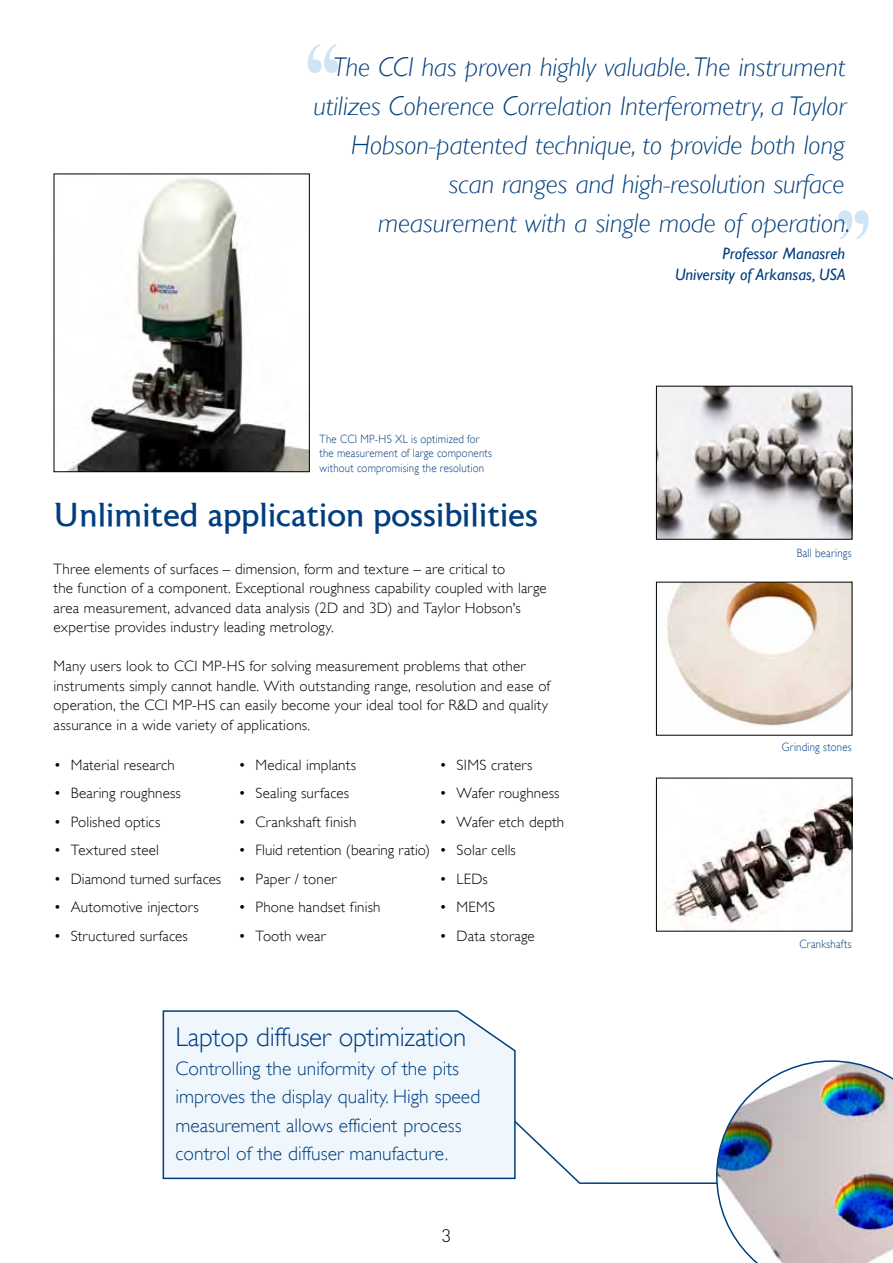
<style>
.page{position:relative;width:893px;height:1263px;background:#fff}
.page>*{position:absolute;margin:0;border:0;box-sizing:border-box;transform-origin:0 0}
.t1{font:120px "Astoria Roman";color:#cfe5f6}
.t2{font:33px "Astoria Roman";color:#003e7e}
.t3{font:italic 300 27px/39px "Gill Sans";color:#003e7e;text-align:right}
.t4{font:300 27px "Gill Alt One";letter-spacing:-.01em;color:#003e7e}
.t5{font:300 19.5px/28.5px "Gill Alt One";color:#003e7e}
.t6{font:300 18px "DIN";color:#000}
.t7{font:italic 16.5px/21px "Gill Sans";color:#003e7e;text-align:right}
.t8{font:300 15px/19.5px "Gill Alt One";letter-spacing:.01em;color:#000}
.t9{font:300 12px/14.4px "Gill Alt One";letter-spacing:.02em;color:#003e7e;scale:.9 1}
</style>
<div class="page">
<svg style="left:516px;top:1060px;width:377px;height:203px"></svg>
<img style="left:666px;top:584px;width:184px;height:142px">
<img style="left:658px;top:388px;width:192px;height:150px">
<div style="left:656px;top:386px;width:196px;height:154px;border:1px solid #000"></div>
<img style="left:667px;top:794px;width:183px;height:135px">
<div style="left:656px;top:778px;width:196px;height:153px;border:1px solid #000"></div>
<div style="left:162px;top:1010px;width:354px;height:170px;background:#f0f7fc"></div>
<img style="left:68px;top:177px;width:240px;height:293px">
<div style="left:54px;top:173px;width:256px;height:299px;border:1px solid #000"></div>
<h1 class="t1" style="left:302px;top:23px;width:44px">‘‘</h1>
<p class="t3" style="left:313px;top:47px;width:538px">The CCI has proven highly valuable. The instrument utilizes Coherence Correlation Interferometry, a Taylor Hobson-patented technique, to provide both long scan ranges and high-resolution surface measurement with a single mode of operation.</p>
<p class="t7" style="left:675px;top:243px;width:172px">Professor Manasreh<br>University of Arkansas, USA</p>
<h1 class="t1" style="left:832px;top:190px;width:44px">’’</h1>
<p class="t9" style="left:319px;top:432px;width:193px">The CCI MP-HS XL is optimized for the measurement of large components without compromising the resolution</p>
<h2 class="t2" style="left:54px;top:497px;width:486px">Unlimited application possibilities</h2>
<p class="t8" style="left:54px;top:559px;width:495px">Three elements of surfaces – dimension, form and texture – are critical to<br>the function of a component. Exceptional roughness capability coupled with large area measurement, advanced data analysis (2D and 3D) and Taylor Hobson's expertise provides industry leading metrology.</p>
<p class="t8" style="left:54px;top:656px;width:498px">Many users look to CCI MP-HS for solving measurement problems that other instruments simply cannot handle. With outstanding range, resolution and ease of operation, the CCI MP-HS can easily become your ideal tool for R&amp;D and quality assurance in a wide variety of applications.</p>
<p class="t8" style="left:54px;top:755px;width:123px">• Material research</p>
<p class="t8" style="left:54px;top:783px;width:129px">• Bearing roughness</p>
<p class="t8" style="left:54px;top:812px;width:108px">• Polished optics</p>
<p class="t8" style="left:54px;top:840px;width:107px">• Textured steel</p>
<p class="t8" style="left:54px;top:869px;width:169px">• Diamond turned surfaces</p>
<p class="t8" style="left:54px;top:897px;width:146px">• Automotive injectors</p>
<p class="t8" style="left:54px;top:926px;width:136px">• Structured surfaces</p>
<p class="t8" style="left:239px;top:755px;width:119px">• Medical implants</p>
<p class="t8" style="left:239px;top:783px;width:112px">• Sealing surfaces</p>
<p class="t8" style="left:239px;top:812px;width:119px">• Crankshaft finish</p>
<p class="t8" style="left:239px;top:840px;width:193px">• Fluid retention (bearing ratio)</p>
<p class="t8" style="left:239px;top:869px;width:99px">• Paper / toner</p>
<p class="t8" style="left:239px;top:897px;width:144px">• Phone handset finish</p>
<p class="t8" style="left:239px;top:926px;width:89px">• Tooth wear</p>
<p class="t8" style="left:440px;top:755px;width:94px">• SIMS craters</p>
<p class="t8" style="left:440px;top:783px;width:121px">• Wafer roughness</p>
<p class="t8" style="left:440px;top:812px;width:126px">• Wafer etch depth</p>
<p class="t8" style="left:440px;top:840px;width:78px">• Solar cells</p>
<p class="t8" style="left:440px;top:869px;width:50px">• LEDs</p>
<p class="t8" style="left:440px;top:897px;width:57px">• MEMS</p>
<p class="t8" style="left:440px;top:926px;width:97px">• Data storage</p>
<h3 class="t4" style="left:175px;top:1021px;width:293px">Laptop diffuser optimization</h3>
<h3 class="t5" style="left:175px;top:1054px;width:306px">Controlling the uniformity of the pits improves the display quality. High speed measurement allows efficient process control of the diffuser manufacture.</h3>
<p class="t6" style="left:442px;top:1224px;width:11px">3</p>
<p class="t9" style="left:797px;top:546px;width:62px">Ball bearings</p>
<p class="t9" style="left:782px;top:739px;width:79px">Grinding stones</p>
<p class="t9" style="left:799px;top:937px;width:59px">Crankshafts</p>
</div>
